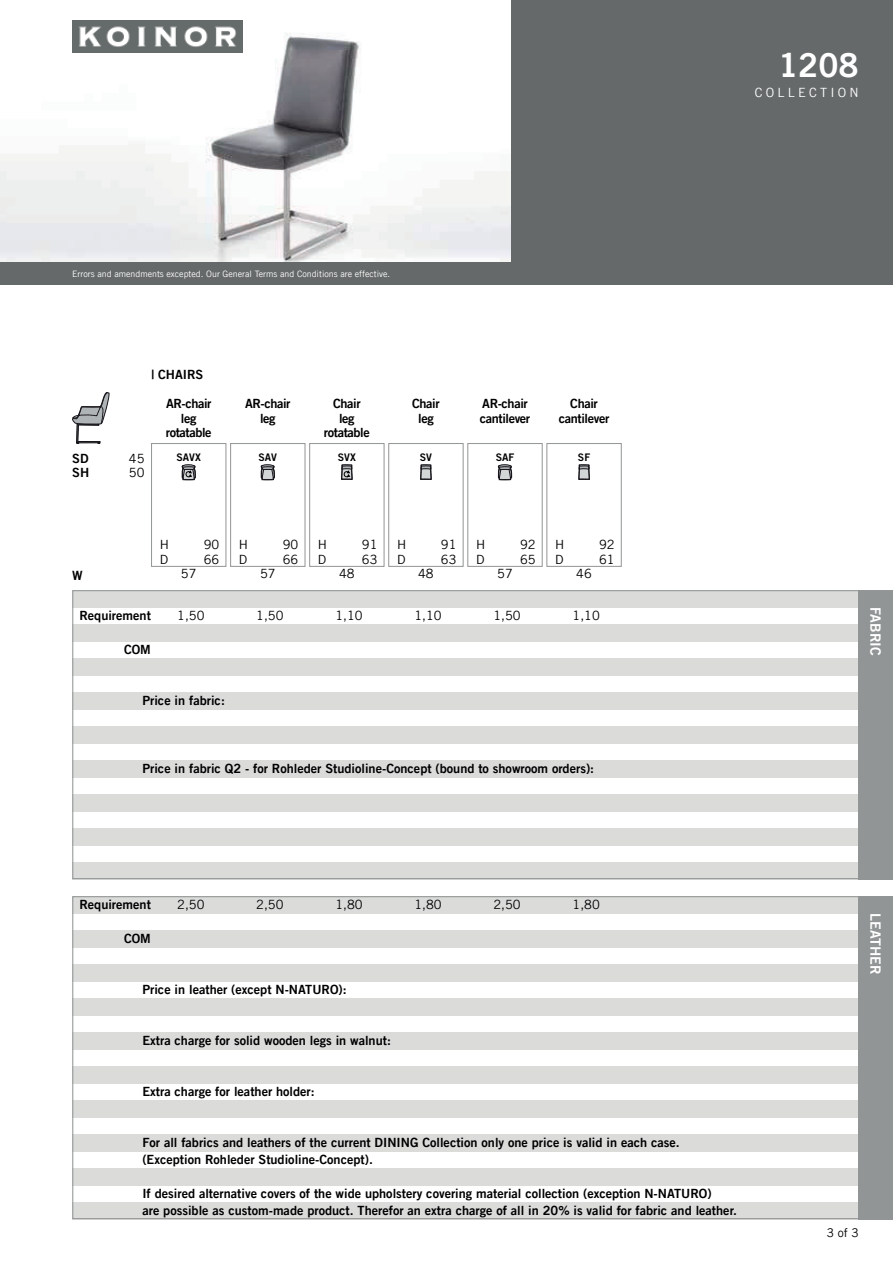
<style>
.page{position:relative;width:893px;height:1263px;background:#fff}
.page>*{position:absolute;margin:0;border:0;box-sizing:border-box;transform-origin:0 0}
.t1{font:33px "Trade Gothic LT Bold Two";color:#fff}
.t2{font:14.25px "Trade Gothic LT Bold Two";color:#fff}
.t3{font:12.75px/17px "Trade Gothic LT Bold Two";color:#000001}
.t4{font:12.75px "Trade Gothic LT";color:#000001}
.t5{font:12.75px "Trade Gothic LT Bold Two";letter-spacing:-.03em;color:#000001}
.t6{font:12.75px "Trade Gothic LT";color:#fff}
.t7{font:700 12.75px "Trade Gothic LT";color:#000001}
.t8{font:12px "Trade Gothic LT";color:#000001}
.t9{font:10.5px "Trade Gothic LT Bold Two";color:#000001}
.t10{font:8.85px "Trade Gothic LT";color:#fff}
</style>
<div class="page">
<svg style="left:72px;top:590px;width:821px;height:630px"></svg>
<div style="left:859px;top:590px;width:34px;height:289px;background:#929595"></div>
<div style="left:859px;top:896px;width:34px;height:323px;background:#929595"></div>
<svg style="left:72px;top:392px;width:37px;height:52px"></svg>
<div style="left:151px;top:443px;width:75px;height:124px;border:1px solid #929595"></div>
<svg style="left:182px;top:464px;width:14px;height:16px"></svg>
<div style="left:230px;top:443px;width:75px;height:124px;border:1px solid #929595"></div>
<svg style="left:261px;top:464px;width:14px;height:16px"></svg>
<div style="left:309px;top:443px;width:75px;height:124px;border:1px solid #929595"></div>
<svg style="left:341px;top:464px;width:12px;height:16px"></svg>
<div style="left:388px;top:443px;width:75px;height:124px;border:1px solid #929595"></div>
<svg style="left:420px;top:464px;width:12px;height:16px"></svg>
<div style="left:468px;top:443px;width:74px;height:124px;border:1px solid #929595"></div>
<svg style="left:498px;top:464px;width:14px;height:16px"></svg>
<div style="left:547px;top:443px;width:74px;height:124px;border:1px solid #929595"></div>
<svg style="left:578px;top:464px;width:12px;height:16px"></svg>
<div style="left:0;top:0;width:893px;height:285px;background:#656969"></div>
<img style="left:0;top:0;width:510px;height:262px">
<img style="left:72px;top:21px;width:170px;height:32px">
<h1 class="t1" style="left:778px;top:45px;width:82px">1208</h1>
<p class="t6" style="left:755px;top:84px;width:105px">C O L L E C T I O N</p>
<p class="t10" style="left:72px;top:268px;width:320px">Errors and amendments excepted. Our General Terms and Conditions are effective.</p>
<p class="t3" style="left:151px;top:366px;width:54px">| CHAIRS</p>
<p class="t3" style="left:72px;top:449px;width:18px">SD</p>
<p class="t4" style="left:129px;top:450px;width:17px">45</p>
<p class="t3" style="left:72px;top:464px;width:18px">SH</p>
<p class="t4" style="left:129px;top:465px;width:17px">50</p>
<p class="t3" style="left:166px;top:395px;width:47px">AR-chair</p>
<p class="t3" style="left:245px;top:395px;width:47px">AR-chair</p>
<p class="t3" style="left:333px;top:395px;width:29px">Chair</p>
<p class="t3" style="left:412px;top:395px;width:29px">Chair</p>
<p class="t3" style="left:482px;top:395px;width:47px">AR-chair</p>
<p class="t3" style="left:570px;top:395px;width:29px">Chair</p>
<p class="t3" style="left:181px;top:409px;width:17px">leg</p>
<p class="t3" style="left:260px;top:409px;width:17px">leg</p>
<p class="t3" style="left:339px;top:409px;width:17px">leg</p>
<p class="t3" style="left:418px;top:409px;width:17px">leg</p>
<p class="t5" style="left:480px;top:410px;width:52px">cantilever</p>
<p class="t5" style="left:559px;top:410px;width:52px">cantilever</p>
<p class="t5" style="left:166px;top:425px;width:47px">rotatable</p>
<p class="t5" style="left:324px;top:425px;width:47px">rotatable</p>
<p class="t9" style="left:177px;top:451px;width:26px">SAVX</p>
<p class="t9" style="left:258px;top:451px;width:20px">SAV</p>
<p class="t9" style="left:338px;top:451px;width:19px">SVX</p>
<p class="t9" style="left:420px;top:451px;width:14px">SV</p>
<p class="t9" style="left:496px;top:451px;width:20px">SAF</p>
<p class="t9" style="left:578px;top:451px;width:14px">SF</p>
<p class="t7" style="left:72px;top:568px;width:12px">W</p>
<p class="t3" style="left:79px;top:607px;width:73px">Requirement</p>
<p class="t3" style="left:124px;top:641px;width:28px">COM</p>
<p class="t4" style="left:160px;top:537px;width:11px">H</p>
<p class="t4" style="left:204px;top:537px;width:17px">90</p>
<p class="t4" style="left:160px;top:552px;width:10px">D</p>
<p class="t4" style="left:204px;top:552px;width:17px">66</p>
<p class="t4" style="left:239px;top:537px;width:11px">H</p>
<p class="t4" style="left:283px;top:537px;width:17px">90</p>
<p class="t4" style="left:239px;top:552px;width:10px">D</p>
<p class="t4" style="left:283px;top:552px;width:17px">66</p>
<p class="t4" style="left:318px;top:537px;width:11px">H</p>
<p class="t4" style="left:362px;top:537px;width:17px">91</p>
<p class="t4" style="left:318px;top:552px;width:10px">D</p>
<p class="t4" style="left:362px;top:552px;width:17px">63</p>
<p class="t4" style="left:397px;top:537px;width:11px">H</p>
<p class="t4" style="left:441px;top:537px;width:17px">91</p>
<p class="t4" style="left:397px;top:552px;width:10px">D</p>
<p class="t4" style="left:441px;top:552px;width:17px">63</p>
<p class="t4" style="left:476px;top:537px;width:11px">H</p>
<p class="t4" style="left:520px;top:537px;width:17px">92</p>
<p class="t4" style="left:476px;top:552px;width:10px">D</p>
<p class="t4" style="left:520px;top:552px;width:17px">65</p>
<p class="t4" style="left:555px;top:537px;width:11px">H</p>
<p class="t4" style="left:599px;top:537px;width:17px">92</p>
<p class="t4" style="left:555px;top:552px;width:10px">D</p>
<p class="t4" style="left:599px;top:552px;width:17px">61</p>
<p class="t4" style="left:181px;top:566px;width:17px">57</p>
<p class="t4" style="left:260px;top:566px;width:17px">57</p>
<p class="t4" style="left:339px;top:566px;width:17px">48</p>
<p class="t4" style="left:418px;top:566px;width:17px">48</p>
<p class="t4" style="left:497px;top:566px;width:17px">57</p>
<p class="t4" style="left:576px;top:566px;width:17px">46</p>
<p class="t4" style="left:177px;top:608px;width:29px">1,50</p>
<p class="t4" style="left:256px;top:608px;width:29px">1,50</p>
<p class="t4" style="left:335px;top:608px;width:29px">1,10</p>
<p class="t4" style="left:414px;top:608px;width:29px">1,10</p>
<p class="t4" style="left:493px;top:608px;width:29px">1,50</p>
<p class="t4" style="left:572px;top:608px;width:29px">1,10</p>
<p class="t3" style="left:142px;top:692px;width:84px">Price in fabric:</p>
<p class="t3" style="left:142px;top:760px;width:453px">Price in fabric Q2 - for Rohleder Studioline-Concept (bound to showroom orders):</p>
<p class="t3" style="left:79px;top:896px;width:73px">Requirement</p>
<p class="t3" style="left:124px;top:930px;width:28px">COM</p>
<p class="t4" style="left:177px;top:897px;width:29px">2,50</p>
<p class="t4" style="left:256px;top:897px;width:29px">2,50</p>
<p class="t4" style="left:335px;top:897px;width:29px">1,80</p>
<p class="t4" style="left:414px;top:897px;width:29px">1,80</p>
<p class="t4" style="left:493px;top:897px;width:29px">2,50</p>
<p class="t4" style="left:572px;top:897px;width:29px">1,80</p>
<p class="t3" style="left:142px;top:981px;width:206px">Price in leather (except N-NATURO):</p>
<p class="t3" style="left:142px;top:1032px;width:250px">Extra charge for solid wooden legs in walnut:</p>
<p class="t3" style="left:142px;top:1083px;width:174px">Extra charge for leather holder:</p>
<p class="t3" style="left:142px;top:1134px;width:539px">For all fabrics and leathers of the current DINING Collection only one price is valid in each case. (Exception Rohleder Studioline-Concept).</p>
<p class="t3" style="left:142px;top:1184px;width:596px">If desired alternative covers of the wide upholstery covering material collection (exception N-NATURO)<br>are possible as custom-made product. Therefor an extra charge of all in 20% is valid for fabric and leather.</p>
<p class="t2" style="left:884px;top:607px;width:50px;rotate:90deg">FABRIC</p>
<p class="t2" style="left:884px;top:913px;width:62px;rotate:90deg">LEATHER</p>
<p class="t8" style="left:827px;top:1226px;width:33px">3 of 3</p>
</div>
